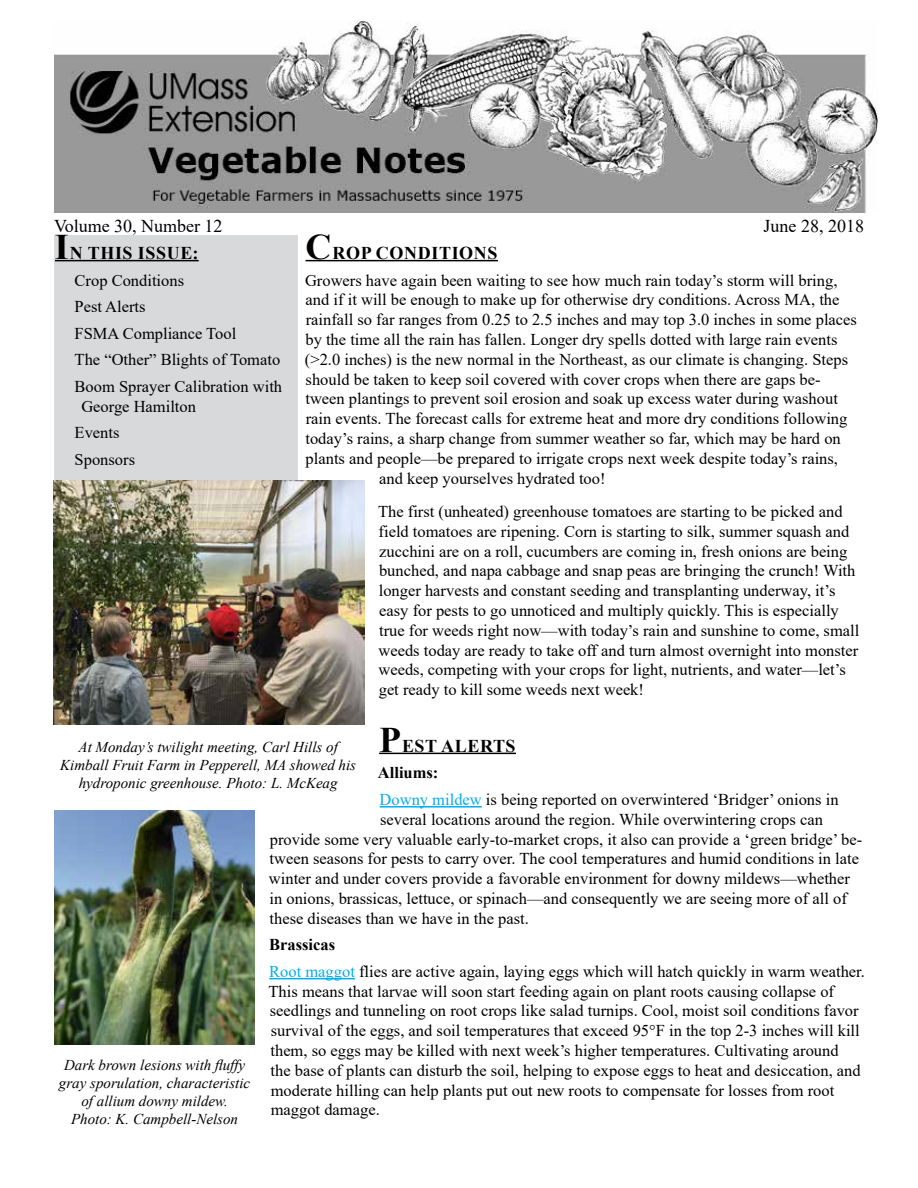
<style>
.page{position:relative;width:918px;height:1188px;background:#fff}
.page>*{position:absolute;margin:0;border:0;box-sizing:border-box;transform-origin:0 0}
.t1{font:700 18px "Times New Roman";letter-spacing:.035em;color:#000}
.t2{font:18px "Times New Roman";color:#000}
.t3{font:16.5px/19.8px "Times New Roman";color:#000}
.t4{font:italic 15px/18px "Times New Roman";color:#000;text-align:center}
.s1{font-size:36px}
.s2{font-weight:700}
.s3{color:#00aeef}
</style>
<div class="page">
<hr style="left:306px;top:260px;width:192px;height:1px;background:#000">
<hr style="left:379px;top:753px;width:137px;height:1px;background:#000">
<hr style="left:380px;top:806px;width:102px;height:2px;background:#00aeef">
<hr style="left:269px;top:978px;width:86px;height:1px;background:#00aeef">
<div style="left:54px;top:235px;width:244px;height:245px;background:#d7d9da"></div>
<hr style="left:55px;top:260px;width:144px;height:1px;background:#000">
<img style="left:54px;top:810px;width:201px;height:235px">
<img style="left:53px;top:480px;width:312px;height:245px">
<img style="left:54px;top:21px;width:824px;height:192px">
<p class="t2" style="left:54px;top:213px;width:170px">Volume 30, Number 12</p>
<p class="t2" style="left:764px;top:213px;width:102px">June 28, 2018</p>
<p class="t1" style="left:306px;top:240px;width:194px"><span class="s1">C</span>ROP CONDITIONS</p>
<p class="t3" style="left:305px;top:270px;width:534px">Growers have again been waiting to see how much rain today’s storm will bring,</p>
<p class="t3" style="left:306px;top:290px;width:535px">and if it will be enough to make up for otherwise dry conditions. Across MA, the</p>
<p class="t3" style="left:306px;top:309px;width:553px">rainfall so far ranges from 0.25 to 2.5 inches and may top 3.0 inches in some places</p>
<p class="t3" style="left:305px;top:329px;width:534px">by the time all the rain has fallen. Longer dry spells dotted with large rain events</p>
<p class="t3" style="left:305px;top:349px;width:545px">(&gt;2.0 inches) is the new normal in the Northeast, as our climate is changing. Steps</p>
<p class="t3" style="left:306px;top:369px;width:516px">should be taken to keep soil covered with cover crops when there are gaps be-</p>
<p class="t3" style="left:305px;top:389px;width:534px">tween plantings to prevent soil erosion and soak up excess water during washout</p>
<p class="t3" style="left:306px;top:408px;width:543px">rain events. The forecast calls for extreme heat and more dry conditions following</p>
<p class="t3" style="left:305px;top:428px;width:537px">today’s rains, a sharp change from summer weather so far, which may be hard on</p>
<p class="t3" style="left:306px;top:448px;width:534px">plants and people—be prepared to irrigate crops next week despite today’s rains,</p>
<p class="t3" style="left:379px;top:468px;width:228px">and keep yourselves hydrated too!</p>
<p class="t3" style="left:378px;top:501px;width:483px">The first (unheated) greenhouse tomatoes are starting to be picked and field tomatoes are ripening. Corn is starting to silk, summer squash and zucchini are on a roll, cucumbers are coming in, fresh onions are being bunched, and napa cabbage and snap peas are bringing the crunch! With longer harvests and constant seeding and transplanting underway, it’s easy for pests to go unnoticed and multiply quickly. This is especially true for weeds right now—with today’s rain and sunshine to come, small weeds today are ready to take off and turn almost overnight into monster weeds, competing with your crops for light, nutrients, and water—let’s get ready to kill some weeds next week!</p>
<p class="t1" style="left:379px;top:733px;width:138px"><span class="s1">P</span>EST ALERTS</p>
<p class="t3" style="left:378px;top:759px;width:462px;line-height:26.5px"><span class="s2">Alliums:<br></span><span class="s3">Downy mildew</span> is being reported on overwintered ‘Bridger’ onions in</p>
<p class="t3" style="left:269px;top:809px;width:595px;text-indent:111px">several locations around the region. While overwintering crops can provide some very valuable early-to-market crops, it also can provide a ‘green bridge’ be&shy;tween seasons for pests to carry over. The cool temperatures and humid conditions in late winter and under covers provide a favorable environment for downy mildews—whether in onions, brassicas, lettuce, or spinach—and consequently we are seeing more of all of these diseases than we have in the past.</p>
<p class="t3" style="left:269px;top:931px;width:597px;line-height:26.5px"><span class="s2">Brassicas<br></span><span class="s3">Root maggot</span> flies are active again, laying eggs which will hatch quickly in warm weather.</p>
<p class="t3" style="left:269px;top:981px;width:594px">This means that larvae will soon start feeding again on plant roots causing collapse of seedlings and tunneling on root crops like salad turnips. Cool, moist soil conditions favor survival of the eggs, and soil temperatures that exceed 95°F in the top 2-3 inches will kill them, so eggs may be killed with next week’s higher temperatures. Cultivating around the base of plants can disturb the soil, helping to expose eggs to heat and desiccation, and moderate hilling can help plants put out new roots to compensate for losses from root maggot damage.</p>
<p class="t1" style="left:55px;top:240px;width:145px"><span class="s1">I</span>N THIS ISSUE:</p>
<p class="t3" style="left:75px;top:266px;width:209px;line-height:26.5px">Crop Conditions<br>Pest Alerts<br>FSMA Compliance Tool<br>The “Other” Blights of Tomato<br>Boom Sprayer Calibration with</p>
<p class="t3" style="left:75px;top:392px;width:123px;line-height:26.5px;text-indent:7px">George Hamilton<br>Events<br>Sponsors</p>
<p class="t4" style="left:60px;top:737px;width:297px">At Monday’s twilight meeting, Carl Hills of<br>Kimball Fruit Farm in Pepperell, MA showed his hydroponic greenhouse. Photo: L. McKeag</p>
<p class="t4" style="left:59px;top:1056px;width:193px">Dark brown lesions with fluffy gray sporulation, characteristic of allium downy mildew.<br>Photo: K. Campbell-Nelson</p>
</div>
